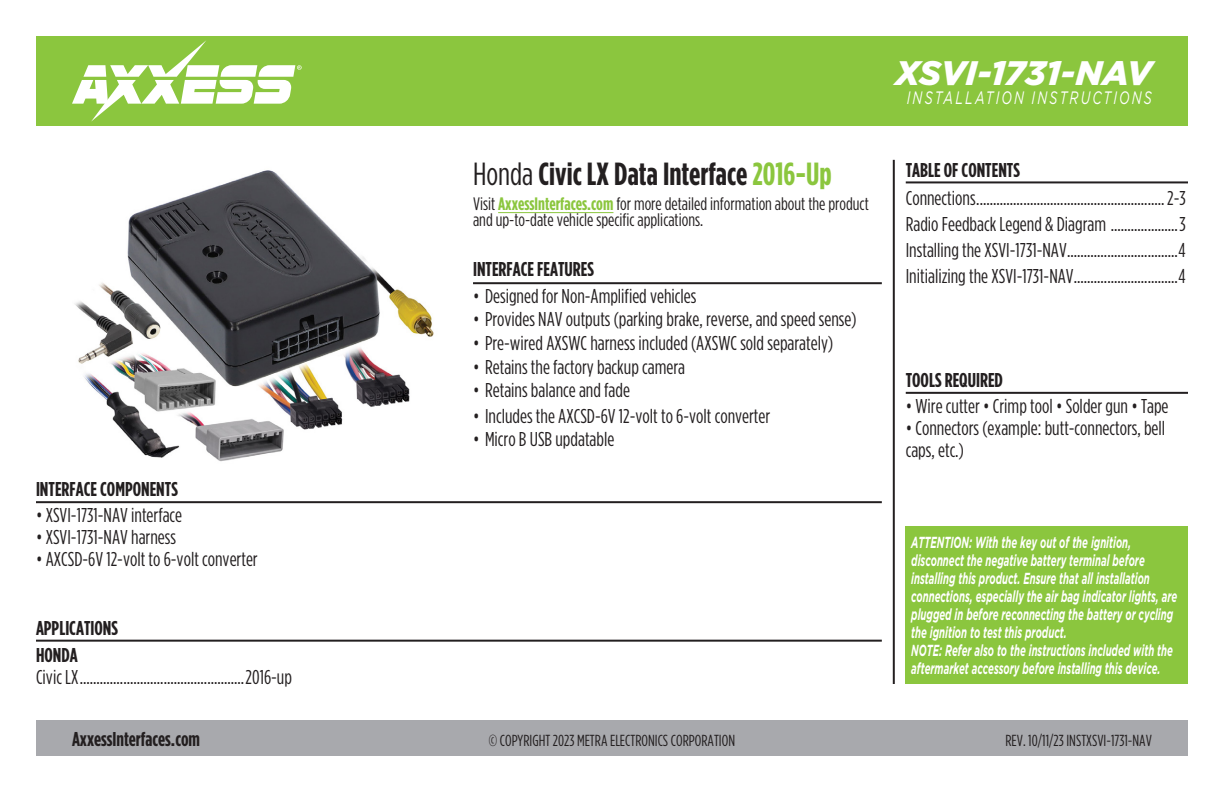
<style>
.page{position:relative;width:1224px;height:792px;background:#fff}
.page>*{position:absolute;margin:0;border:0;box-sizing:border-box;transform-origin:0 0}
.t1{font:italic 900 34px "Gotham";letter-spacing:-.01em;color:#fff}
.t2{font:700 32px "Gotham Condensed";color:#231f20}
.t3{font:20px/26px "Gotham Condensed";color:#231f20}
.t4{font:700 20px "Gotham Condensed";color:#231f20}
.t5{font:18px/16px "Gotham Condensed";color:#231f20}
.t6{font:italic 18px "Gotham";letter-spacing:.165em;color:#fff;scale:.7 1}
.t7{font:italic 700 16px/18px "Gotham";color:#fff;scale:.6 1}
.t8{font:16px "Gotham Condensed";color:#231f20}
.s1{font-weight:400}
.s2{color:#8bc63e}
.s3{font-weight:700;color:#8bc63e}
</style>
<div class="page">
<div style="left:36px;top:720px;width:1152px;height:36px;background:#a8a9ad"></div>
<hr style="left:893px;top:160px;width:2px;height:524px;background:#231f20">
<div style="left:36px;top:36px;width:1152px;height:90px;background:#8bc63e"></div>
<svg style="left:72px;top:40px;width:230px;height:82px"></svg>
<div style="left:906px;top:526px;width:282px;height:157px;background:#8bc63e"></div>
<hr style="left:473px;top:282px;width:409px;height:2px;background:#231f20">
<hr style="left:36px;top:501px;width:846px;height:2px;background:#231f20">
<hr style="left:906px;top:392px;width:282px;height:2px;background:#231f20">
<hr style="left:906px;top:181px;width:282px;height:2px;background:#231f20">
<hr style="left:36px;top:640px;width:846px;height:2px;background:#231f20">
<hr style="left:498px;top:212px;width:115px;height:1px;background:#8bc63e">
<img style="left:75px;top:170px;width:359px;height:292px">
<p class="t4" style="left:36px;top:478px;width:143px">INTERFACE COMPONENTS</p>
<p class="t3" style="left:36px;top:502px;width:148px">• XSVI-1731-NAV interface</p>
<p class="t3" style="left:36px;top:524px;width:142px">• XSVI-1731-NAV harness</p>
<p class="t3" style="left:36px;top:546px;width:223px">• AXCSD-6V 12-volt to 6-volt converter</p>
<p class="t4" style="left:36px;top:617px;width:83px">APPLICATIONS</p>
<p class="t4" style="left:36px;top:644px;width:43px">HONDA</p>
<p class="t3" style="left:36px;top:664px;width:258px">Civic LX.................................................2016-up</p>
<h2 class="t2" style="left:473px;top:156px;width:360px"><span class="s1">Honda</span> Civic LX Data Interface <span class="s2">2016-Up</span></h2>
<p class="t5" style="left:473px;top:196px;width:397px">Visit <span class="s3">AxxessInterfaces.com</span> for more detailed information about the product and up-to-date vehicle specific applications.</p>
<p class="t4" style="left:473px;top:258px;width:122px">INTERFACE FEATURES</p>
<p class="t3" style="left:473px;top:282px;width:225px">• Designed for Non-Amplified vehicles</p>
<p class="t3" style="left:473px;top:306px;width:385px">• Provides NAV outputs (parking brake, reverse, and speed sense)</p>
<p class="t3" style="left:473px;top:330px;width:362px">• Pre-wired AXSWC harness included (AXSWC sold separately)</p>
<p class="t3" style="left:473px;top:353px;width:214px">• Retains the factory backup camera</p>
<p class="t3" style="left:473px;top:377px;width:159px">• Retains balance and fade</p>
<p class="t3" style="left:473px;top:402px;width:299px">• Includes the AXCSD-6V 12-volt to 6-volt converter</p>
<p class="t3" style="left:473px;top:426px;width:143px">• Micro B USB updatable</p>
<h1 class="t1" style="left:895px;top:53px;width:258px">XSVI-1731-NAV</h1>
<p class="t6" style="left:907px;top:88px;width:352px">INSTALLATION INSTRUCTIONS</p>
<p class="t4" style="left:906px;top:158px;width:116px">TABLE OF CONTENTS</p>
<p class="t3" style="left:906px;top:184px;width:282px;text-align:justify">Connections........................................................2-3<br>Radio Feedback Legend &amp; Diagram ....................3<br>Installing the XSVI-1731-NAV.................................4<br>Initializing the XSVI-1731-NAV...............................4</p>
<p class="t4" style="left:906px;top:369px;width:99px">TOOLS REQUIRED</p>
<p class="t3" style="left:906px;top:393px;width:264px">• Wire cutter • Crimp tool • Solder gun • Tape</p>
<p class="t3" style="left:906px;top:417px;width:261px;line-height:22px">• Connectors (example: butt-connectors, bell caps, etc.)</p>
<p class="t7" style="left:911px;top:533px;width:445px">ATTENTION: With the key out of the ignition, disconnect the negative battery terminal before installing this product. Ensure that all installation connections, especially the air bag indicator lights, are plugged in before reconnecting the battery or cycling the ignition to test this product.<br>NOTE: Refer also to the instructions included with the aftermarket accessory before installing this device.</p>
<p class="t4" style="left:72px;top:728px;width:130px">AxxessInterfaces.com</p>
<p class="t8" style="left:489px;top:732px;width:248px">© COPYRIGHT 2023 METRA ELECTRONICS CORPORATION</p>
<p class="t8" style="left:1005px;top:732px;width:148px">REV. 10/11/23 INSTXSVI-1731-NAV</p>
</div>
